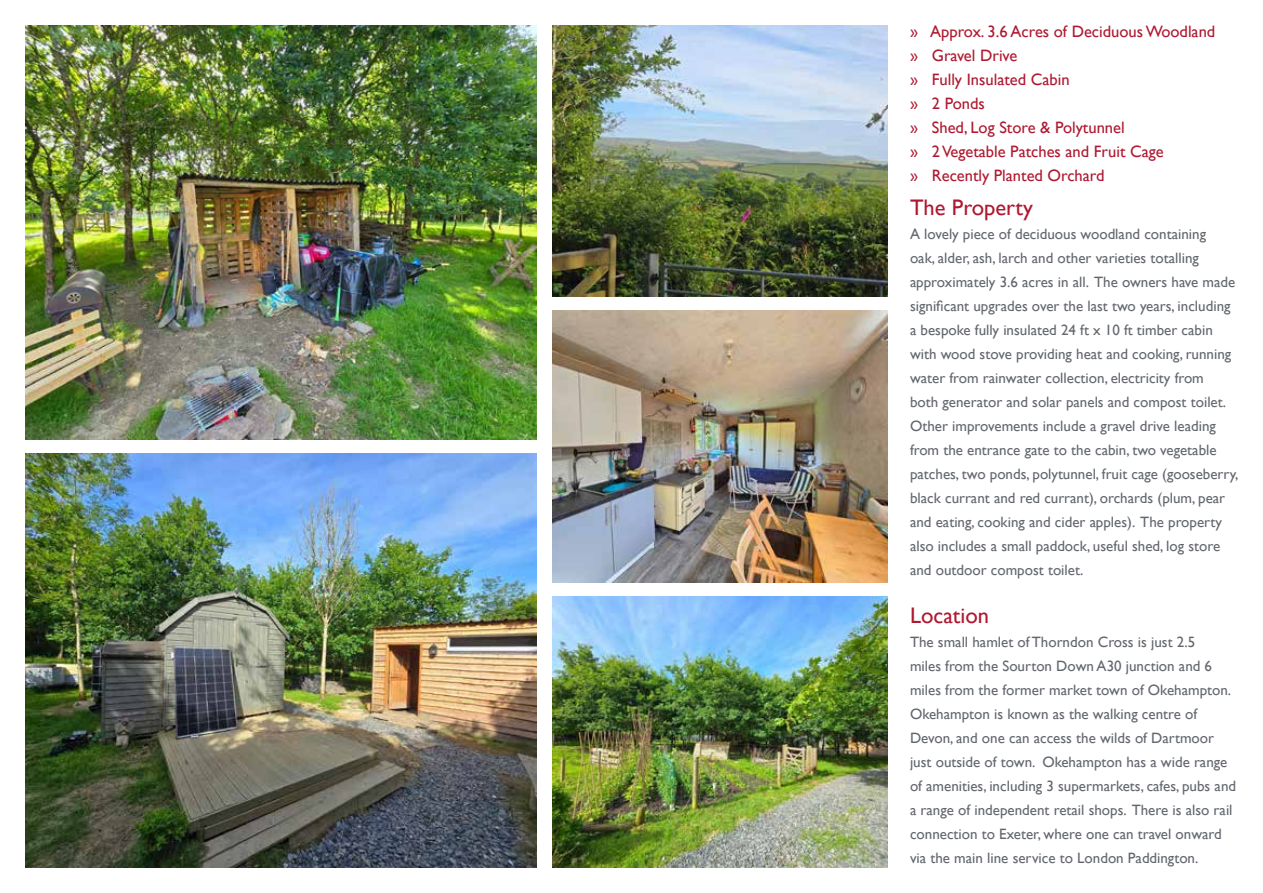
<style>
.page{position:relative;width:1263px;height:893px;background:#fff}
.page>*{position:absolute;margin:0;border:0;box-sizing:border-box;transform-origin:0 0}
.t1{font:22.5px "Gill Sans";color:#af1830}
.t2{font:16.5px/24px "Gill Sans";color:#af1830}
.t3{font:15px/24px "Gill Sans";color:#63676d}
</style>
<div class="page">
<img style="left:26px;top:454px;width:510px;height:413px">
<img style="left:26px;top:26px;width:510px;height:413px">
<img style="left:552px;top:26px;width:335px;height:271px">
<img style="left:552px;top:596px;width:335px;height:271px">
<img style="left:552px;top:311px;width:335px;height:271px">
<p class="t2" style="left:910px;top:20px;width:307px">» Approx. 3.6 Acres of Deciduous Woodland » Gravel Drive<br>» Fully Insulated Cabin<br>» 2 Ponds<br>» Shed, Log Store &amp; Polytunnel<br>» 2 Vegetable Patches and Fruit Cage<br>» Recently Planted Orchard</p>
<h1 class="t1" style="left:910px;top:195px;width:124px">The Property</h1>
<p class="t3" style="left:910px;top:223px;width:330px">A lovely piece of deciduous woodland containing<br>oak, alder, ash, larch and other varieties totalling approximately 3.6 acres in all. The owners have made significant upgrades over the last two years, including a bespoke fully insulated 24 ft x 10 ft timber cabin with wood stove providing heat and cooking, running water from rainwater collection, electricity from<br>both generator and solar panels and compost toilet.<br>Other improvements include a gravel drive leading from the entrance gate to the cabin, two vegetable patches, two ponds, polytunnel, fruit cage (gooseberry, black currant and red currant), orchards (plum, pear and eating, cooking and cider apples). The property also includes a small paddock, useful shed, log store and outdoor compost toilet.</p>
<h1 class="t1" style="left:910px;top:603px;width:80px">Location</h1>
<p class="t3" style="left:910px;top:631px;width:328px">The small hamlet of Thorndon Cross is just 2.5<br>miles from the Sourton Down A30 junction and 6 miles from the former market town of Okehampton.<br>Okehampton is known as the walking centre of Devon, and one can access the wilds of Dartmoor just outside of town. Okehampton has a wide range of amenities, including 3 supermarkets, cafes, pubs and a range of independent retail shops. There is also rail connection to Exeter, where one can travel onward via the main line service to London Paddington.</p>
</div>
